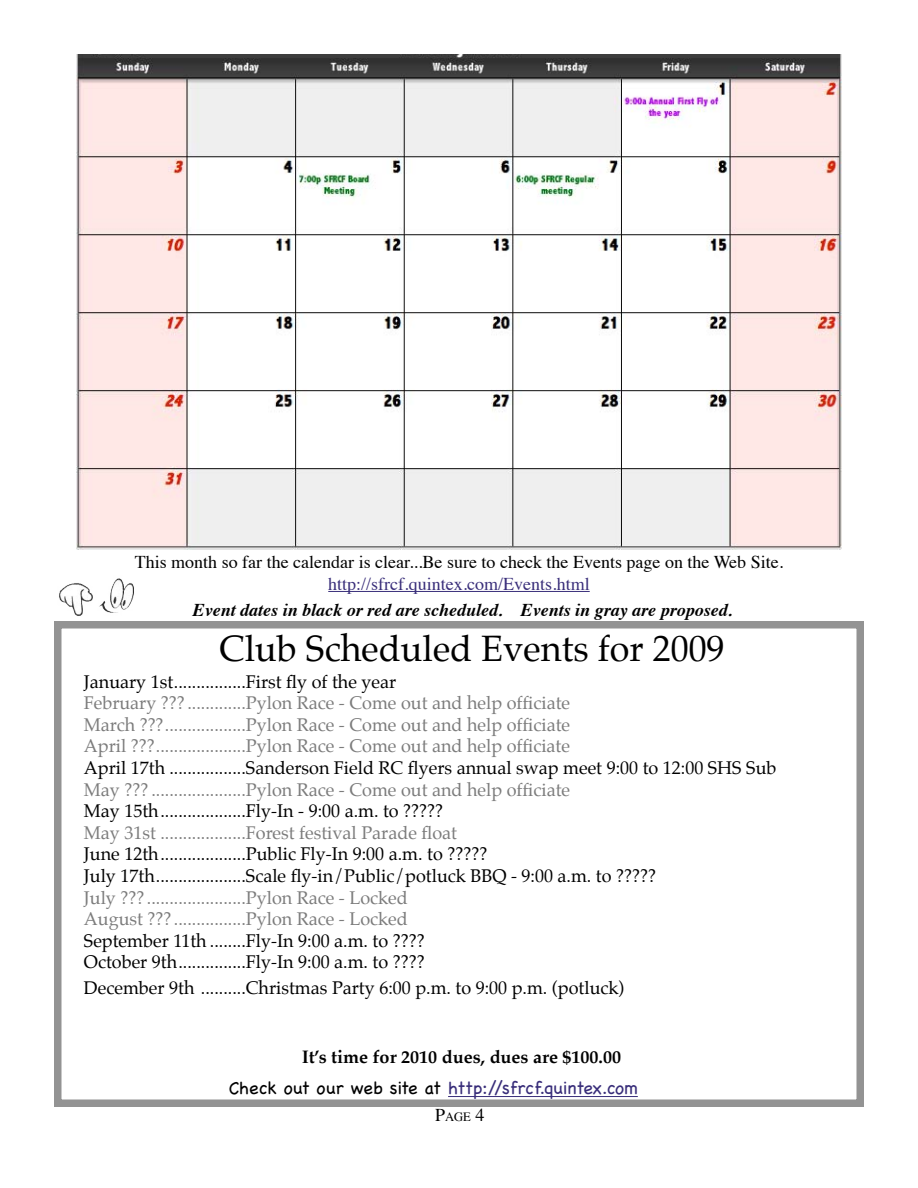
<style>
.page{position:relative;width:918px;height:1188px;background:#fff}
.page>*{position:absolute;margin:0;border:0;box-sizing:border-box;transform-origin:0 0}
.t1{font:36px "Palatino";color:#000}
.t2{font:18px/21.6px "Palatino";color:#000}
.t3{font:18px/21.6px "Palatino";color:#7c7c7c;text-align:justify}
.t4{font:18px "Times";color:#000}
.t5{font:italic 700 18px "Times";color:#000}
.t6{font:18px "Chalkboard";color:#392e7a}
.t7{font:18px "Times";color:#392e7a}
.t8{font:700 18px "Palatino";color:#000}
.t9{font:12.6px "Times";color:#000}
.s1{color:#000}
.s2{font-size:18px}
</style>
<div class="page">
<div style="left:54px;top:621px;width:810px;height:486px;border:8px solid #939393"></div>
<hr style="left:448px;top:1096px;width:190px;height:1px;background:#392e7a">
<hr style="left:328px;top:591px;width:262px;height:1px;background:#392e7a">
<img style="left:59px;top:578px;width:75px;height:38px">
<img style="left:77px;top:54px;width:765px;height:495px">
<p class="t4" style="left:135px;top:546px;width:650px">This month so far the calendar is clear...Be sure to check the Events page on the Web Site.</p>
<p class="t7" style="left:328px;top:567px;width:263px">http://sfrcf.quintex.com/Events.html</p>
<p class="t5" style="left:193px;top:593px;width:541px">Event dates in black or red are scheduled. Events in gray are proposed.</p>
<h1 class="t1" style="left:219px;top:619px;width:507px">Club Scheduled Events for 2009</h1>
<p class="t2" style="left:84px;top:671px;width:314px">January 1st ................First fly of the year</p>
<p class="t3" style="left:84px;top:692px;width:488px">February ??? .............Pylon Race - Come out and help officiate March ??? ..................Pylon Race - Come out and help officiate April ??? ....................Pylon Race - Come out and help officiate</p>
<p class="t2" style="left:84px;top:757px;width:694px">April 17th .................Sanderson Field RC flyers annual swap meet 9:00 to 12:00 SHS Sub</p>
<p class="t3" style="left:84px;top:779px;width:488px">May ??? .....................Pylon Race - Come out and help officiate</p>
<p class="t2" style="left:84px;top:800px;width:361px">May 15th ...................Fly-In - 9:00 a.m. to ?????</p>
<p class="t3" style="left:84px;top:822px;width:375px">May 31st ...................Forest festival Parade float</p>
<p class="t2" style="left:84px;top:843px;width:574px">June 12th ...................Public Fly-In 9:00 a.m. to ?????<br>July 17th ....................Scale fly-in/Public/potluck BBQ - 9:00 a.m. to ?????</p>
<p class="t3" style="left:84px;top:887px;width:325px">July ??? ......................Pylon Race - Locked<br>August ??? ................Pylon Race - Locked</p>
<p class="t2" style="left:84px;top:930px;width:342px">September 11th ........Fly-In 9:00 a.m. to ????<br>October 9th ...............Fly-In 9:00 a.m. to ????</p>
<p class="t2" style="left:84px;top:977px;width:542px">December 9th ..........Christmas Party 6:00 p.m. to 9:00 p.m. (potluck)</p>
<p class="t8" style="left:302px;top:1041px;width:321px">It’s time for 2010 dues, dues are $100.00</p>
<p class="t6" style="left:229px;top:1077px;width:411px"><span class="s1">Check out our web site at</span> http://sfrcf.quintex.com</p>
<p class="t9" style="left:435px;top:1104px;width:51px"><span class="s2">P</span>AGE <span class="s2">4</span></p>
</div>
